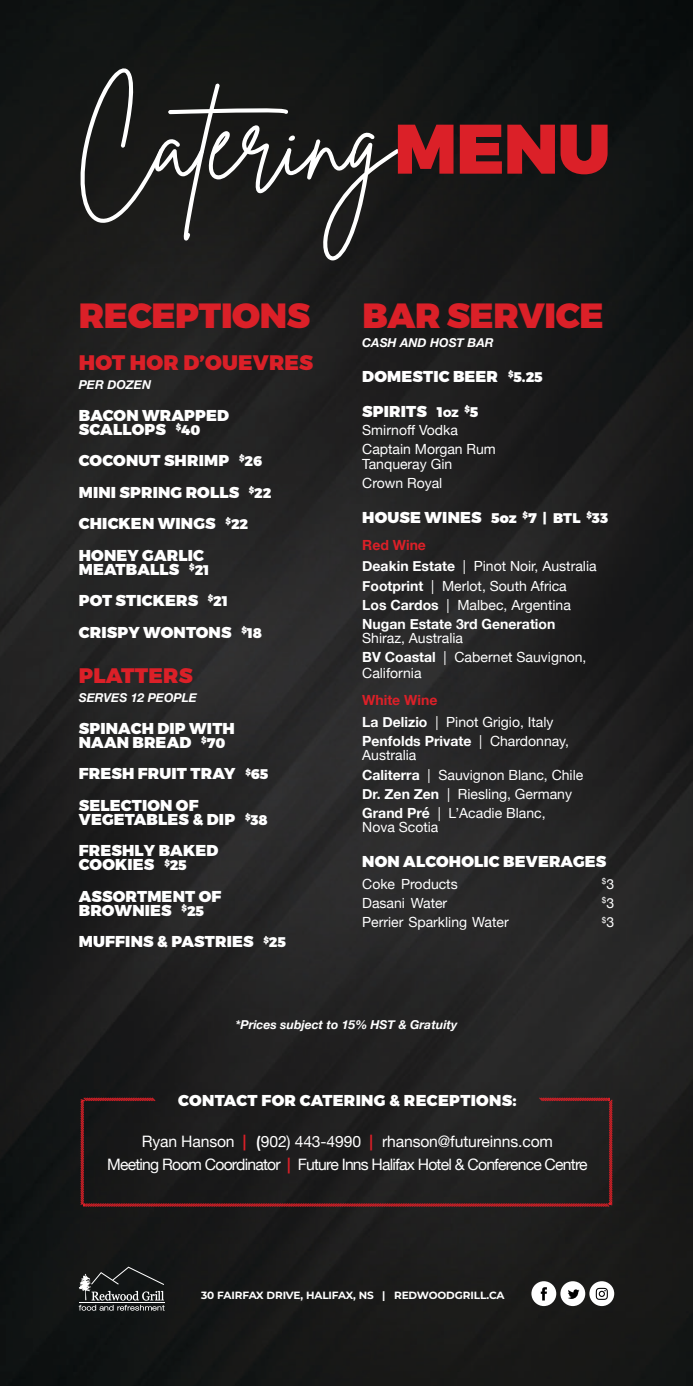
<style>
.page{position:relative;width:693px;height:1386px;background:#fff}
.page>*{position:absolute;margin:0;border:0;box-sizing:border-box;transform-origin:0 0}
.t1{font:106.92px "Brittany Signature";color:#fff}
.t2{font:900 35px "Montserrat";letter-spacing:-.01em;color:#db2028}
.t3{font:900 21px "Montserrat";letter-spacing:.01em;color:#db2028}
.t4{font:900 15.75px/31.5px "Montserrat";letter-spacing:.01em;color:#fff}
.t5{font:15.75px/23.4px "Helvetica Neue";letter-spacing:-.05em;color:#fff;text-align:center}
.t6{font:14px/19.2px "Helvetica Neue";color:#fff}
.t7{font:700 14px/19.2px "Helvetica Neue";color:#fff}
.t8{font:italic 700 12.25px "Helvetica Neue";color:#fff}
.t9{font:700 10.5px "Montserrat";letter-spacing:-.01em;color:#fff}
.t10{font:8.22px "Helvetica Neue";color:#fff}
.s1{font-family:"Montserrat";font-weight:900;font-size:69.83px;color:#db2028}
.s2{font-size:14px}
.s3{font-size:10.5px}
.s4{font-weight:700;color:#db2028}
.s5{font-weight:700}
.s6{font-weight:400}
.s7{font-family:"Futura BT";font-weight:800}
</style>
<div class="page">
<img style="left:0;top:0;width:693px;height:1386px">
<div style="left:560px;top:1281px;width:25px;height:25px;border:3px solid #fff;border-radius:50%"></div>
<div style="left:562px;top:1283px;width:21px;height:21px;background:#fff;border-radius:50%"></div>
<svg style="left:568px;top:1289px;width:11px;height:10px"></svg>
<div style="left:531px;top:1281px;width:25px;height:25px;border:3px solid #fff;border-radius:50%"></div>
<div style="left:533px;top:1283px;width:21px;height:21px;background:#fff;border-radius:50%"></div>
<svg style="left:541px;top:1287px;width:6px;height:14px"></svg>
<div style="left:589px;top:1281px;width:25px;height:25px;border:3px solid #fff;border-radius:50%"></div>
<div style="left:591px;top:1283px;width:21px;height:21px;background:#fff;border-radius:50%"></div>
<svg style="left:596px;top:1288px;width:12px;height:12px"></svg>
<svg style="left:78px;top:1267px;width:87px;height:44px;background:#3d3f3f"></svg>
<svg style="left:80px;top:1097px;width:533px;height:110px;background:#251e1e"></svg>
<h1 class="t1" style="left:75px;top:74px;width:537px">Catering<span class="s1">MENU</span></h1>
<h2 class="t2" style="left:79px;top:294px;width:233px">RECEPTIONS</h2>
<h3 class="t3" style="left:79px;top:349px;width:236px">HOT HOR D’OUEVRES</h3>
<p class="t8" style="left:79px;top:375px;width:74px">PER DOZEN</p>
<p class="t4" style="left:79px;top:409px;width:152px;line-height:14px">BACON WRAPPED<br>SCALLOPS <sup>$</sup><span class="s2">40</span></p>
<p class="t4" style="left:79px;top:445px;width:194px">COCONUT SHRIMP <sup>$</sup><span class="s2">26<br></span>MINI SPRING ROLLS <sup>$</sup><span class="s2">22<br></span>CHICKEN WINGS <sup>$</sup><span class="s2">22<br></span>HONEY GARLIC</p>
<p class="t4" style="left:79px;top:554px;width:185px">MEATBALLS <sup>$</sup><span class="s2">21<br></span>POT STICKERS <sup>$</sup><span class="s2">21<br></span>CRISPY WONTONS <sup>$</sup><span class="s2">18</span></p>
<h3 class="t3" style="left:79px;top:663px;width:115px">PLATTERS</h3>
<p class="t8" style="left:79px;top:688px;width:120px">SERVES 12 PEOPLE</p>
<p class="t4" style="left:79px;top:722px;width:158px;line-height:14px">SPINACH DIP WITH<br>NAAN BREAD <sup>$</sup><span class="s2">70</span></p>
<p class="t4" style="left:79px;top:759px;width:191px">FRESH FRUIT TRAY <sup>$</sup><span class="s2">65<br></span>SELECTION OF</p>
<p class="t4" style="left:79px;top:804px;width:190px">VEGETABLES &amp; DIP <sup>$</sup><span class="s2">38<br></span>FRESHLY BAKED</p>
<p class="t4" style="left:79px;top:850px;width:144px">COOKIES <sup>$</sup><span class="s2">25<br></span>ASSORTMENT OF</p>
<p class="t4" style="left:79px;top:895px;width:209px">BROWNIES <sup>$</sup><span class="s2">25<br></span>MUFFINS &amp; PASTRIES <sup>$</sup><span class="s2">25</span></p>
<h2 class="t2" style="left:362px;top:294px;width:243px">BAR SERVICE</h2>
<p class="t8" style="left:362px;top:333px;width:133px">CASH AND HOST BAR</p>
<p class="t4" style="left:362px;top:361px;width:182px">DOMESTIC BEER <sup>$</sup><span class="s2">5.25</span></p>
<p class="t4" style="left:362px;top:396px;width:118px">SPIRITS <span class="s2">1</span><span class="s3">OZ</span> <sup>$</sup><span class="s2">5</span></p>
<p class="t6" style="left:362px;top:422px;width:135px;line-height:18.2px">Smirnoff Vodka<br>Captain Morgan Rum</p>
<p class="t6" style="left:362px;top:456px;width:91px;line-height:18.2px">Tanqueray Gin<br>Crown Royal</p>
<p class="t4" style="left:362px;top:502px;width:247px">HOUSE WINES <span class="s2">5oz</span> <sup>$</sup><span class="s2">7 | BTL</span> <sup>$</sup><span class="s2">33</span></p>
<p class="t6" style="left:362px;top:535px;width:236px;line-height:21.7px"><span class="s4">Red Wine<br></span><span class="s5">Deakin Estate</span> | Pinot Noir, Australia</p>
<p class="t7" style="left:362px;top:576px;width:210px">Footprint <span class="s6">| Merlot, South Africa<br></span>Los Cardos <span class="s6">| Malbec, Argentina<br></span>Nugan Estate 3rd Generation</p>
<p class="t6" style="left:362px;top:629px;width:226px">Shiraz, Australia<br><span class="s5">BV Coastal</span> | Cabernet Sauvignon,</p>
<p class="t6" style="left:362px;top:664px;width:61px">California</p>
<p class="t6" style="left:362px;top:690px;width:193px;line-height:21.7px"><span class="s4">White Wine<br></span><span class="s5">La Delizio</span> | Pinot Grigio, Italy</p>
<p class="t6" style="left:362px;top:735px;width:208px;line-height:14px"><span class="s5">Penfolds Private</span> | Chardonnay,<br>Australia</p>
<p class="t6" style="left:362px;top:766px;width:223px"><span class="s5">Caliterra</span> | Sauvignon Blanc, Chile<br><span class="s5">Dr. Zen Zen</span> | Riesling, Germany<br><span class="s5">Grand Pré</span> | L’Acadie Blanc,</p>
<p class="t6" style="left:362px;top:818px;width:78px">Nova Scotia</p>
<p class="t4" style="left:362px;top:846px;width:245px">NON ALCOHOLIC BEVERAGES</p>
<p class="t6" style="left:362px;top:875px;width:97px">Coke Products</p>
<p class="t10" style="left:602px;top:875px;width:14px">$<span class="s2">3</span></p>
<p class="t6" style="left:362px;top:894px;width:87px">Dasani Water</p>
<p class="t10" style="left:602px;top:895px;width:14px">$<span class="s2">3</span></p>
<p class="t6" style="left:362px;top:913px;width:148px">Perrier Sparkling Water</p>
<p class="t10" style="left:602px;top:914px;width:14px">$<span class="s2">3</span></p>
<p class="t8" style="left:236px;top:1015px;width:223px">*Prices subject to 15% HST &amp; Gratuity</p>
<p class="t4" style="left:178px;top:1085px;width:340px">CONTACT FOR CATERING &amp; RECEPTIONS:</p>
<p class="t5" style="left:107px;top:1130px;width:482px">Ryan Hanson <span class="s4">|</span> <span class="s7">(</span>902) 443-4990 <span class="s4">|</span> rhanson@futureinns.com<br>Meeting Room Coordinator <span class="s4">|</span> Future Inns Halifax Hotel &amp; Conference Centre</p>
<p class="t9" style="left:201px;top:1287px;width:305px">30 FAIRFAX DRIVE, HALIFAX, NS | REDWOODGRILL.CA</p>
</div>
